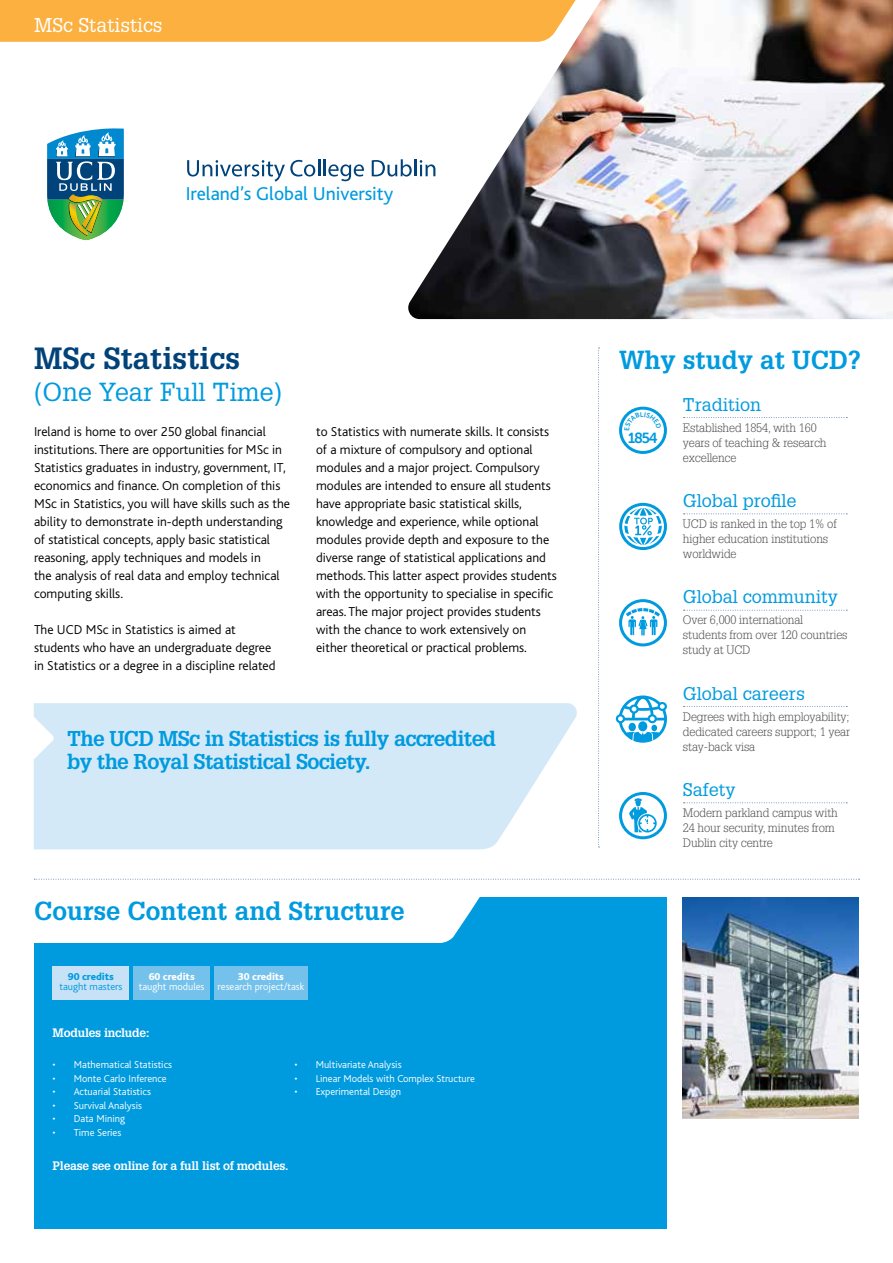
<style>
.page{position:relative;width:893px;height:1263px;background:#fff}
.page>*{position:absolute;margin:0;border:0;box-sizing:border-box;transform-origin:0 0}
.t1{font:700 30px "Glypha";color:#00427a}
.t2{font:700 25.5px "Glypha";color:#009bdf}
.t3{font:25.5px "Glypha";color:#009bdf}
.t4{font:700 21px/23.2px "Glypha";letter-spacing:-.03em;color:#009bdf}
.t5{font:19.5px "Bliss";color:#009bdf}
.t6{font:19.5px "Glypha";color:#fff}
.t7{font:18px "Glypha";color:#009bdf}
.t8{font:14.7px "Museo Sans W01 Rounded 700";color:#009bdf}
.t9{font:300 13.5px/18px "Bliss";color:#000}
.t10{font:300 12px/15px "Glypha";letter-spacing:-.01em;color:#4d4d4f}
.t11{font:700 12px "Glypha";letter-spacing:-.02em;color:#fff}
.t12{font:300 10.5px "Bliss";color:#fff}
.t13{font:800 10.5px "Bliss";color:#fff}
.t14{font:300 10.5px "Bliss";color:#009bdf}
.t15{font:800 10.5px "Bliss";color:#009bdf}
</style>
<div class="page">
<svg style="left:187px;top:159px;width:177px;height:23px"></svg>
<svg style="left:372px;top:159px;width:33px;height:18px"></svg>
<div style="left:0;top:0;width:405px;height:42px;background:#fbb040"></div>
<img style="left:407px;top:0;width:486px;height:319px">
<div style="left:34px;top:897px;width:633px;height:332px;background:#009bdf"></div>
<div style="left:34px;top:897px;width:446px;height:46px;background:#fff"></div>
<div style="left:133px;top:966px;width:77px;height:33px;background:#74c2ec"></div>
<div style="left:214px;top:966px;width:94px;height:33px;background:#74c2ec"></div>
<div style="left:53px;top:966px;width:76px;height:33px;background:#c7e2f6"></div>
<img style="left:683px;top:897px;width:176px;height:221px">
<svg style="left:47px;top:128px;width:77px;height:112px"></svg>
<svg style="left:33px;top:348px;width:827px;height:532px"></svg>
<h3 class="t6" style="left:34px;top:13px;width:130px">MSc Statistics</h3>
<h3 class="t5" style="left:186px;top:183px;width:209px">Ireland’s Global University</h3>
<h1 class="t1" style="left:34px;top:340px;width:208px">MSc Statistics</h1>
<h2 class="t3" style="left:34px;top:376px;width:250px">(One Year Full Time)</h2>
<p class="t9" style="left:34px;top:423px;width:258px">Ireland is home to over 250 global financial institutions. There are opportunities for MSc in Statistics graduates in industry, government, IT, economics and finance. On completion of this MSc in Statistics, you will have skills such as the ability to demonstrate in-depth understanding of statistical concepts, apply basic statistical reasoning, apply techniques and models in<br>the analysis of real data and employ technical computing skills.</p>
<p class="t9" style="left:34px;top:621px;width:243px">The UCD MSc in Statistics is aimed at students who have an undergraduate degree in Statistics or a degree in a discipline related</p>
<p class="t9" style="left:316px;top:423px;width:242px">to Statistics with numerate skills. It consists of a mixture of compulsory and optional modules and a major project. Compulsory modules are intended to ensure all students have appropriate basic statistical skills, knowledge and experience, while optional modules provide depth and exposure to the diverse range of statistical applications and methods. This latter aspect provides students with the opportunity to specialise in specific areas. The major project provides students with the chance to work extensively on either theoretical or practical problems.</p>
<h3 class="t4" style="left:67px;top:726px;width:430px">The UCD MSc in Statistics is fully accredited by the Royal Statistical Society.</h3>
<h2 class="t2" style="left:34px;top:895px;width:372px">Course Content and Structure</h2>
<p class="t15" style="left:68px;top:971px;width:48px">90 credits</p>
<p class="t14" style="left:59px;top:981px;width:64px">taught masters</p>
<p class="t13" style="left:149px;top:971px;width:48px">60 credits</p>
<p class="t12" style="left:139px;top:981px;width:67px">taught modules</p>
<p class="t13" style="left:238px;top:971px;width:48px">30 credits</p>
<p class="t12" style="left:218px;top:981px;width:88px">research project/task</p>
<p class="t11" style="left:53px;top:1025px;width:99px">Modules include:</p>
<p class="t12" style="left:53px;top:1059px;width:121px">• Mathematical Statistics</p>
<p class="t12" style="left:53px;top:1073px;width:116px">• Monte Carlo Inference</p>
<p class="t12" style="left:53px;top:1086px;width:100px">• Actuarial Statistics</p>
<p class="t12" style="left:53px;top:1100px;width:91px">• Survival Analysis</p>
<p class="t12" style="left:53px;top:1113px;width:74px">• Data Mining</p>
<p class="t12" style="left:53px;top:1127px;width:70px">• Time Series</p>
<p class="t12" style="left:294px;top:1059px;width:109px">• Multivariate Analysis</p>
<p class="t12" style="left:294px;top:1073px;width:182px">• Linear Models with Complex Structure</p>
<p class="t12" style="left:294px;top:1086px;width:108px">• Experimental Design</p>
<p class="t11" style="left:53px;top:1158px;width:237px">Please see online for a full list of modules.</p>
<h2 class="t2" style="left:619px;top:344px;width:243px">Why study at UCD?</h2>
<h3 class="t7" style="left:683px;top:393px;width:80px">Tradition</h3>
<p class="t10" style="left:683px;top:420px;width:145px">Established 1854, with 160 years of teaching &amp; research excellence</p>
<p class="t8" style="left:628px;top:429px;width:31px">1854</p>
<h3 class="t7" style="left:683px;top:490px;width:115px">Global profile</h3>
<p class="t10" style="left:683px;top:516px;width:155px">UCD is ranked in the top 1% of higher education institutions worldwide</p>
<h3 class="t7" style="left:683px;top:586px;width:157px">Global community</h3>
<p class="t10" style="left:683px;top:613px;width:166px">Over 6,000 international students from over 120 countries study at UCD</p>
<h3 class="t7" style="left:683px;top:682px;width:124px">Global careers</h3>
<p class="t10" style="left:683px;top:709px;width:169px;text-align:justify">Degrees with high employability; dedicated careers support; 1 year stay-back visa</p>
<h3 class="t7" style="left:683px;top:778px;width:54px">Safety</h3>
<p class="t10" style="left:683px;top:805px;width:156px">Modern parkland campus with<br>24 hour security, minutes from<br>Dublin city centre</p>
</div>
